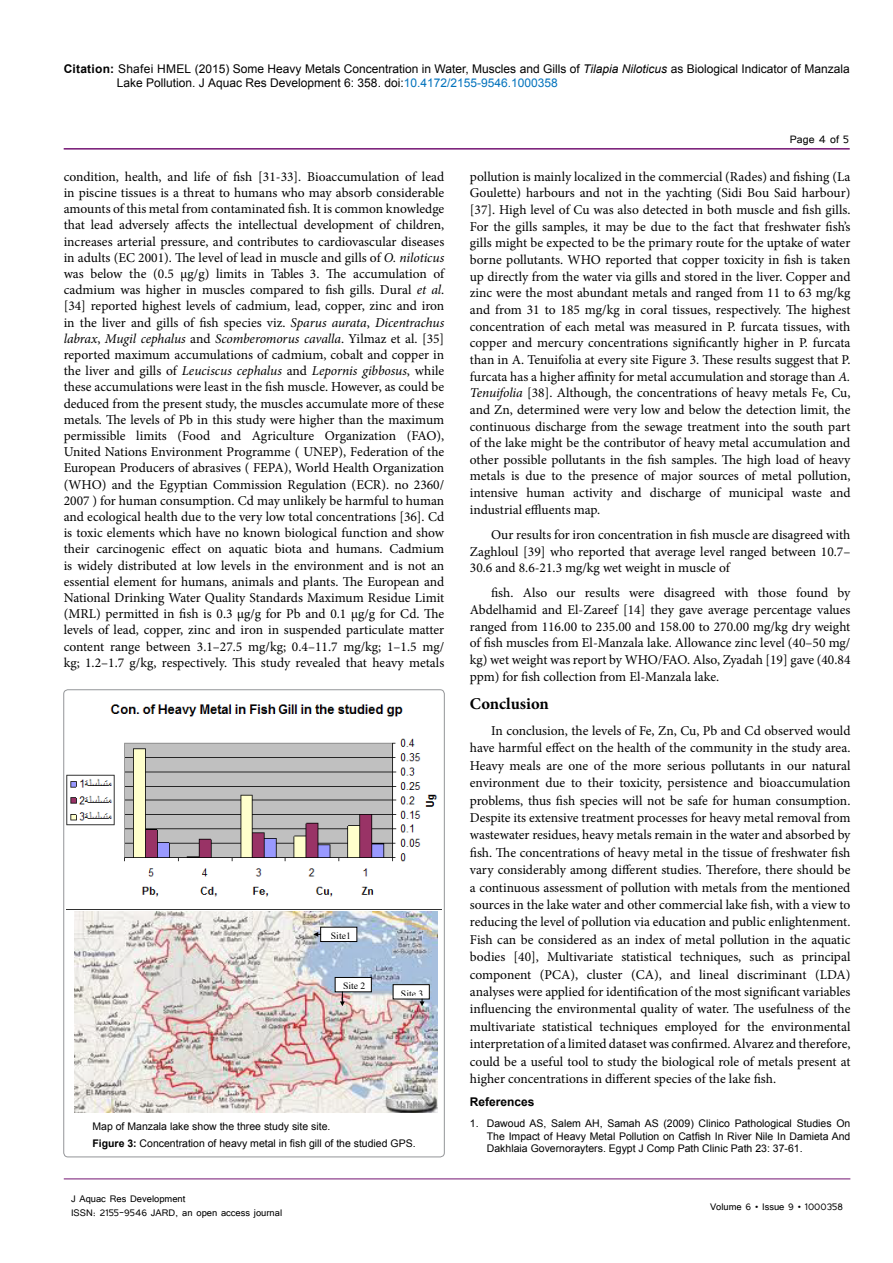
<style>
.page{position:relative;width:893px;height:1263px;background:#fff}
.page>*{position:absolute;margin:0;border:0;box-sizing:border-box;transform-origin:0 0}
.t1{font:700 16.5px "Minion Pro";color:#000}
.t2{font:13.5px/16.2px "Minion Pro";color:#000;text-align:justify}
.t3{font:13.5px "Tunga";color:#000}
.t4{font:12px/14.4px "Arial";color:#000}
.t5{font:12px/14.4px "Tunga";color:#000}
.t6{font:700 12px "Arial";color:#000}
.t7{font:10.5px/12.6px "Arial";color:#000;text-align:justify}
.t8{font:9.6px "Times New Roman";color:#000}
.s1{font-weight:700}
.s2{font-style:italic}
.s3{color:#0072bc}
</style>
<div class="page">
<hr style="left:64px;top:148px;width:786px;height:2px;background:#741472">
<hr style="left:64px;top:1179px;width:786px;height:1px;background:#741472">
<img style="left:66px;top:704px;width:376px;height:210px">
<img style="left:75px;top:911px;width:362px;height:201px">
<div style="left:321px;top:927px;width:36px;height:14px;background:#fff"></div>
<div style="left:320px;top:927px;width:37px;height:15px;border:1px solid #000"></div>
<div style="left:335px;top:977px;width:36px;height:15px;background:#fff"></div>
<div style="left:335px;top:977px;width:37px;height:15px;border:1px solid #000"></div>
<div style="left:393px;top:985px;width:36px;height:14px;background:#fff"></div>
<div style="left:393px;top:984px;width:37px;height:15px;border:1px solid #000"></div>
<svg style="left:340px;top:992px;width:5px;height:14px"></svg>
<svg style="left:313px;top:932px;width:8px;height:5px"></svg>
<svg style="left:420px;top:999px;width:4px;height:7px"></svg>
<p class="t4" style="left:117px;top:61px;width:734px;text-indent:-53px"><span class="s1">Citation:</span> Shafei HMEL (2015) Some Heavy Metals Concentration in Water, Muscles and Gills of <span class="s2">Tilapia Niloticus</span> as Biological Indicator of Manzala<br>Lake Pollution. J Aquac Res Development 6: 358. doi:<span class="s3">10.4172/2155-9546.1000358</span></p>
<p class="t3" style="left:790px;top:131px;width:61px">Page 4 of 5</p>
<p class="t2" style="left:64px;top:168px;width:382px">condition, health, and life of fish [31-33]. Bioaccumulation of lead in piscine tissues is a threat to humans who may absorb considerable amounts of this metal from contaminated fish. It is common knowledge that lead adversely affects the intellectual development of children, increases arterial pressure, and contributes to cardiovascular diseases in adults (EC 2001). The level of lead in muscle and gills of <span class="s2">O. niloticus </span>was below the (0.5 μg/g) limits in Tables 3. The accumulation of cadmium was higher in muscles compared to fish gills. Dural <span class="s2">et al</span>. [34] reported highest levels of cadmium, lead, copper, zinc and iron in the liver and gills of fish species viz. <span class="s2">Sparus aurata</span>, <span class="s2">Dicentrachus labrax</span>, <span class="s2">Mugil cephalus</span> and <span class="s2">Scomberomorus cavalla</span>. Yilmaz et al. [35] reported maximum accumulations of cadmium, cobalt and copper in the liver and gills of <span class="s2">Leuciscus cephalus</span> and <span class="s2">Lepornis gibbosus</span>, while these accumulations were least in the fish muscle. However, as could be deduced from the present study, the muscles accumulate more of these metals. The levels of Pb in this study were higher than the maximum permissible limits (Food and Agriculture Organization (FAO), United Nations Environment Programme ( UNEP), Federation of the European Producers of abrasives ( FEPA), World Health Organization (WHO) and the Egyptian Commission Regulation (ECR). no 2360/ 2007 ) for human consumption. Cd may unlikely be harmful to human and ecological health due to the very low total concentrations [36]. Cd is toxic elements which have no known biological function and show their carcinogenic effect on aquatic biota and humans. Cadmium is widely distributed at low levels in the environment and is not an essential element for humans, animals and plants. The European and National Drinking Water Quality Standards Maximum Residue Limit (MRL) permitted in fish is 0.3 µg/g for Pb and 0.1 µg/g for Cd. The levels of lead, copper, zinc and iron in suspended particulate matter content range between 3.1–27.5 mg/kg; 0.4–11.7 mg/kg; 1–1.5 mg/ kg; 1.2–1.7 g/kg, respectively. This study revealed that heavy metals</p>
<p class="t2" style="left:470px;top:168px;width:382px;line-height:16.6px">pollution is mainly localized in the commercial (Rades) and fishing (La Goulette) harbours and not in the yachting (Sidi Bou Said harbour) [37]. High level of Cu was also detected in both muscle and fish gills.<br>For the gills samples, it may be due to the fact that freshwater fish’s gills might be expected to be the primary route for the uptake of water borne pollutants. WHO reported that copper toxicity in fish is taken up directly from the water via gills and stored in the liver. Copper and zinc were the most abundant metals and ranged from 11 to 63 mg/kg and from 31 to 185 mg/kg in coral tissues, respectively. The highest concentration of each metal was measured in P. furcata tissues, with copper and mercury concentrations significantly higher in P. furcata than in A. Tenuifolia at every site Figure 3. These results suggest that P. furcata has a higher affinity for metal accumulation and storage than <span class="s2">A.<br>Tenuifolia</span> [38]. Although, the concentrations of heavy metals Fe, Cu, and Zn, determined were very low and below the detection limit, the continuous discharge from the sewage treatment into the south part of the lake might be the contributor of heavy metal accumulation and other possible pollutants in the fish samples. The high load of heavy metals is due to the presence of major sources of metal pollution, intensive human activity and discharge of municipal waste and industrial effluents map.</p>
<p class="t2" style="left:470px;top:526px;width:382px;line-height:16.6px;text-indent:21px">Our results for iron concentration in fish muscle are disagreed with Zaghloul [39] who reported that average level ranged between 10.7– 30.6 and 8.6-21.3 mg/kg wet weight in muscle of</p>
<p class="t2" style="left:470px;top:585px;width:382px;line-height:16.6px;text-indent:21px">fish. Also our results were disagreed with those found by Abdelhamid and El-Zareef [14] they gave average percentage values ranged from 116.00 to 235.00 and 158.00 to 270.00 mg/kg dry weight of fish muscles from El-Manzala lake. Allowance zinc level (40–50 mg/ kg) wet weight was report by WHO/FAO. Also, Zyadah [19] gave (40.84 ppm) for fish collection from El-Manzala lake.</p>
<p class="t1" style="left:470px;top:692px;width:81px">Conclusion</p>
<p class="t2" style="left:470px;top:722px;width:382px;line-height:17.4px;text-indent:21px">In conclusion, the levels of Fe, Zn, Cu, Pb and Cd observed would have harmful effect on the health of the community in the study area.<br>Heavy meals are one of the more serious pollutants in our natural environment due to their toxicity, persistence and bioaccumulation problems, thus fish species will not be safe for human consumption.<br>Despite its extensive treatment processes for heavy metal removal from wastewater residues, heavy metals remain in the water and absorbed by fish. The concentrations of heavy metal in the tissue of freshwater fish vary considerably among different studies. Therefore, there should be a continuous assessment of pollution with metals from the mentioned sources in the lake water and other commercial lake fish, with a view to reducing the level of pollution via education and public enlightenment.<br>Fish can be considered as an index of metal pollution in the aquatic bodies [40], Multivariate statistical techniques, such as principal component (PCA), cluster (CA), and lineal discriminant (LDA) analyses were applied for identification of the most significant variables influencing the environmental quality of water. The usefulness of the multivariate statistical techniques employed for the environmental interpretation of a limited dataset was confirmed. Alvarez and therefore, could be a useful tool to study the biological role of metals present at higher concentrations in different species of the lake fish.</p>
<p class="t6" style="left:470px;top:1094px;width:66px">References</p>
<p class="t7" style="left:487px;top:1117px;width:365px;text-indent:-17px">1. Dawoud AS, Salem AH, Samah AS (2009) Clinico Pathological Studies On The Impact of Heavy Metal Pollution on Catfish In River Nile In Damieta And Dakhlaia Governorayters. Egypt J Comp Path Clinic Path 23: 37-61.</p>
<p class="t8" style="left:331px;top:929px;width:21px">Site1</p>
<p class="t8" style="left:343px;top:980px;width:24px">Site 2</p>
<p class="t8" style="left:401px;top:987px;width:24px">Site 3</p>
<p class="t7" style="left:92px;top:1118px;width:325px;line-height:16.8px">Map of Manzala lake show the three study site site.<br><span class="s1">Figure 3:</span> Concentration of heavy metal in fish gill of the studied GPS.</p>
<p class="t5" style="left:71px;top:1190px;width:213px">J Aquac Res Development<br>ISSN: 2155-9546 JARD, an open access journal</p>
<p class="t5" style="left:710px;top:1199px;width:134px">Volume 6 • Issue 9 • 1000358</p>
</div>
